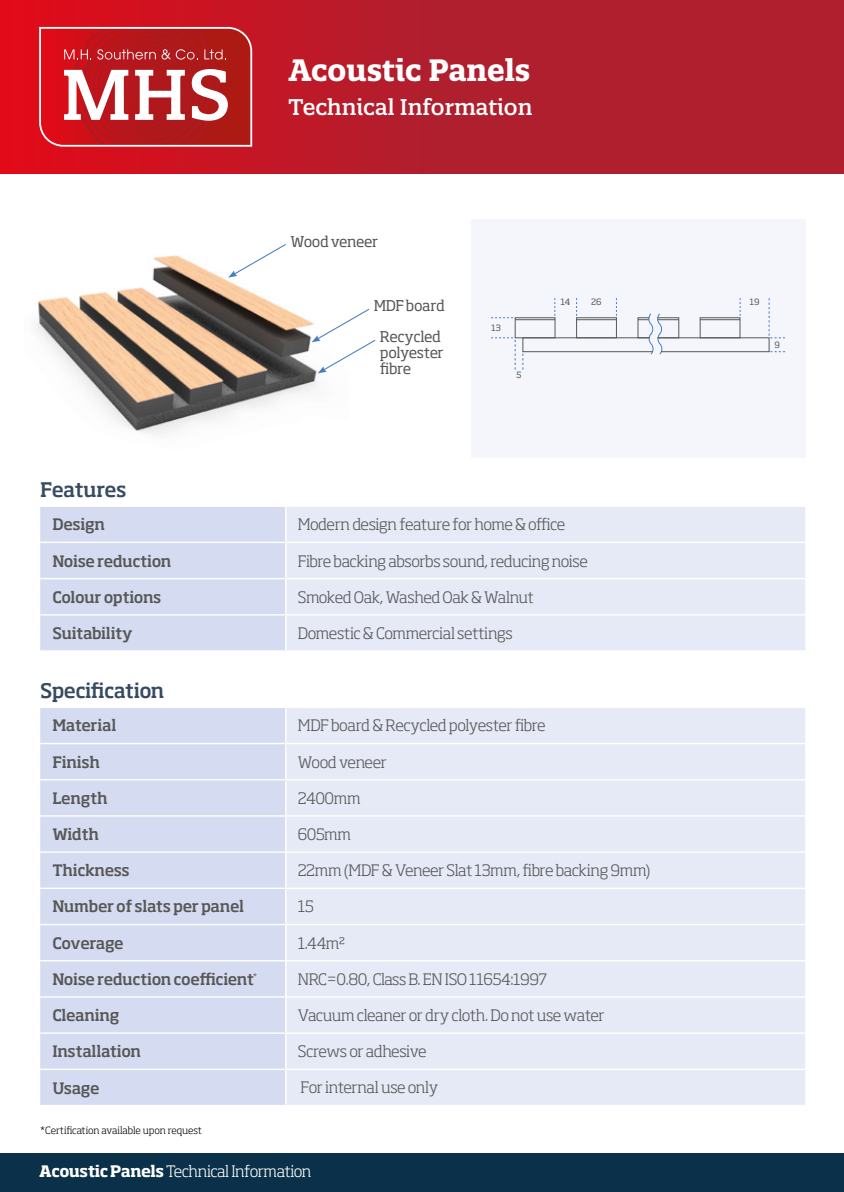
<style>
.page{position:relative;width:844px;height:1192px;background:#fff}
.page>*{position:absolute;margin:0;border:0;box-sizing:border-box;transform-origin:0 0}
.t1{font:700 30px "Quatro Slab";color:#fff}
.t2{font:500 22px "Quatro Slab";color:#fff}
.t3{font:500 19.85px "Soho Std";letter-spacing:-.03em;color:#374a62}
.t4{font:300 15.6px "Soho Std";letter-spacing:-.03em;color:#575756}
.t5{font:500 15.6px "Soho Std";letter-spacing:-.025em;color:#575756}
.t6{font:300 15.6px "Soho Std";letter-spacing:-.03em;color:#fff}
.t7{font:14.7px/31.1px "Soho Std";letter-spacing:-.025em;color:#575756;text-align:center}
.t8{font:300 9.95px "Soho Std";letter-spacing:-.01em;color:#000}
.t9{font:8.6px "Soho Std";letter-spacing:-.02em;color:#575756}
.s1{font-weight:700}
</style>
<div class="page">
<div style="left:471px;top:220px;width:334px;height:238px;background:#f4f6fc"></div>
<div style="left:0;top:1153px;width:843px;height:39px;background:#0a3149"></div>
<img style="left:35px;top:255px;width:285px;height:179px">
<svg style="left:228px;top:244px;width:59px;height:34px"></svg>
<svg style="left:311px;top:308px;width:65px;height:65px"></svg>
<div style="left:40px;top:507px;width:245px;height:143px;background:#d5dcf1"></div>
<div style="left:286px;top:507px;width:518px;height:143px;background:#e6eaf7"></div>
<hr style="left:40px;top:542px;width:246px;height:1px;background:#fff">
<hr style="left:286px;top:542px;width:518px;height:1px;background:#fff">
<hr style="left:40px;top:578px;width:246px;height:1px;background:#fff">
<hr style="left:286px;top:578px;width:518px;height:1px;background:#fff">
<hr style="left:40px;top:614px;width:246px;height:2px;background:#fff">
<hr style="left:286px;top:614px;width:518px;height:2px;background:#fff">
<div style="left:40px;top:708px;width:245px;height:397px;background:#d5dcf1"></div>
<div style="left:286px;top:708px;width:518px;height:397px;background:#e6eaf7"></div>
<hr style="left:40px;top:743px;width:246px;height:1px;background:#fff">
<hr style="left:286px;top:743px;width:518px;height:1px;background:#fff">
<hr style="left:40px;top:779px;width:246px;height:1px;background:#fff">
<hr style="left:286px;top:779px;width:518px;height:1px;background:#fff">
<hr style="left:40px;top:815px;width:246px;height:2px;background:#fff">
<hr style="left:286px;top:815px;width:518px;height:2px;background:#fff">
<hr style="left:40px;top:851px;width:246px;height:2px;background:#fff">
<hr style="left:286px;top:851px;width:518px;height:2px;background:#fff">
<hr style="left:40px;top:888px;width:246px;height:1px;background:#fff">
<hr style="left:286px;top:888px;width:518px;height:1px;background:#fff">
<hr style="left:40px;top:924px;width:246px;height:1px;background:#fff">
<hr style="left:286px;top:924px;width:518px;height:1px;background:#fff">
<hr style="left:40px;top:960px;width:246px;height:1px;background:#fff">
<hr style="left:286px;top:960px;width:518px;height:1px;background:#fff">
<hr style="left:40px;top:996px;width:246px;height:2px;background:#fff">
<hr style="left:286px;top:996px;width:518px;height:2px;background:#fff">
<hr style="left:40px;top:1032px;width:246px;height:2px;background:#fff">
<hr style="left:286px;top:1032px;width:518px;height:2px;background:#fff">
<hr style="left:40px;top:1069px;width:246px;height:1px;background:#fff">
<hr style="left:286px;top:1069px;width:518px;height:1px;background:#fff">
<svg style="left:491px;top:317px;width:22px;height:1px"></svg>
<div style="left:514px;top:317px;width:41px;height:21px;border:1px solid #575756"></div>
<hr style="left:515px;top:319px;width:40px;height:1px;background:#575756">
<svg style="left:491px;top:338px;width:24px;height:32px"></svg>
<svg style="left:522px;top:298px;width:262px;height:72px"></svg>
<div style="left:0;top:0;width:843px;height:174px;background:linear-gradient(to right,#d70f1e,#a32433)"></div>
<svg style="left:39px;top:27px;width:300px;height:120px;background:#c6393f"></svg>
<h1 class="t1" style="left:288px;top:51px;width:243px">Acoustic Panels</h1>
<h2 class="t2" style="left:288px;top:93px;width:245px">Technical Information</h2>
<p class="t7" style="left:290px;top:225px;width:89px">Wood veneer</p>
<p class="t7" style="left:373px;top:290px;width:73px">MDF board<br>Recycled</p>
<p class="t7" style="left:380px;top:345px;width:65px;line-height:16.1px;text-align:left">polyester fibre</p>
<p class="t9" style="left:491px;top:322px;width:11px">13</p>
<p class="t9" style="left:516px;top:369px;width:7px">5</p>
<p class="t9" style="left:560px;top:296px;width:12px">14</p>
<p class="t9" style="left:591px;top:296px;width:12px">26</p>
<p class="t9" style="left:749px;top:296px;width:12px">19</p>
<p class="t9" style="left:774px;top:339px;width:7px">9</p>
<p class="t3" style="left:40px;top:477px;width:88px">Features</p>
<p class="t5" style="left:52px;top:515px;width:54px">Design</p>
<p class="t4" style="left:298px;top:515px;width:269px">Modern design feature for home &amp; office</p>
<p class="t5" style="left:52px;top:551px;width:121px">Noise reduction</p>
<p class="t4" style="left:298px;top:551px;width:291px">Fibre backing absorbs sound, reducing noise</p>
<p class="t5" style="left:52px;top:587px;width:111px">Colour options</p>
<p class="t4" style="left:298px;top:587px;width:237px">Smoked Oak, Washed Oak &amp; Walnut</p>
<p class="t5" style="left:52px;top:623px;width:82px">Suitability</p>
<p class="t4" style="left:298px;top:623px;width:216px">Domestic &amp; Commercial settings</p>
<p class="t3" style="left:40px;top:678px;width:126px">Specification</p>
<p class="t5" style="left:52px;top:716px;width:65px">Material</p>
<p class="t4" style="left:298px;top:716px;width:249px">MDF board &amp; Recycled polyester fibre</p>
<p class="t5" style="left:52px;top:752px;width:49px">Finish</p>
<p class="t4" style="left:298px;top:752px;width:90px">Wood veneer</p>
<p class="t5" style="left:52px;top:788px;width:57px">Length</p>
<p class="t4" style="left:298px;top:788px;width:64px">2400mm</p>
<p class="t5" style="left:52px;top:824px;width:48px">Width</p>
<p class="t4" style="left:298px;top:825px;width:55px">605mm</p>
<p class="t5" style="left:52px;top:861px;width:79px">Thickness</p>
<p class="t4" style="left:298px;top:861px;width:354px">22mm (MDF &amp; Veneer Slat 13mm, fibre backing 9mm)</p>
<p class="t5" style="left:52px;top:897px;width:193px">Number of slats per panel</p>
<p class="t4" style="left:298px;top:897px;width:18px">15</p>
<p class="t5" style="left:52px;top:933px;width:73px">Coverage</p>
<p class="t4" style="left:298px;top:933px;width:49px">1.44m²</p>
<p class="t5" style="left:52px;top:969px;width:206px">Noise reduction coefficient<sup>*</sup></p>
<p class="t4" style="left:298px;top:969px;width:251px">NRC=0.80, Class B. EN ISO 11654:1997</p>
<p class="t5" style="left:52px;top:1005px;width:69px">Cleaning</p>
<p class="t4" style="left:298px;top:1006px;width:308px">Vacuum cleaner or dry cloth. Do not use water</p>
<p class="t5" style="left:52px;top:1042px;width:90px">Installation</p>
<p class="t4" style="left:298px;top:1042px;width:130px">Screws or adhesive</p>
<p class="t5" style="left:52px;top:1078px;width:49px">Usage</p>
<p class="t4" style="left:300px;top:1078px;width:139px">For internal use only</p>
<p class="t8" style="left:40px;top:1124px;width:163px">*Certification available upon request</p>
<p class="t6" style="left:39px;top:1162px;width:273px"><span class="s1">Acoustic Panels</span> Technical Information</p>
</div>
